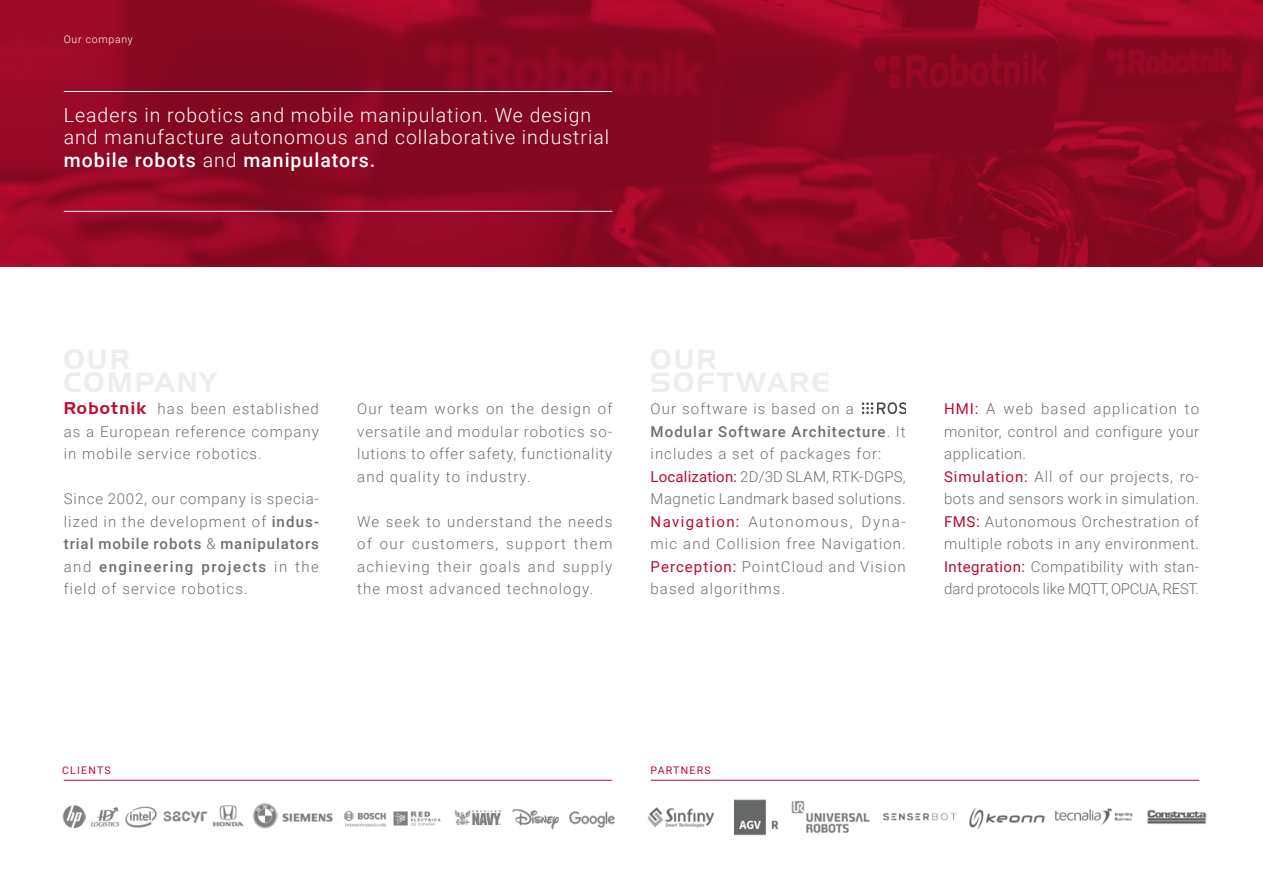
<style>
.page{position:relative;width:1263px;height:893px;background:#fff}
.page>*{position:absolute;margin:0;border:0;box-sizing:border-box;transform-origin:0 0}
.t1{font:300 19.5px/22.5px "Roboto";letter-spacing:.05em;color:#fff}
.t2{font:300 15px/22.5px "Roboto";letter-spacing:.065em;color:#6f6f6f;text-align:justify}
.t3{font:300 15px/22.5px "Roboto";letter-spacing:.04em;color:#6f6f6f}
.t4{font:300 15px/22.5px "Roboto";letter-spacing:.03em;color:#6f6f6f}
.t5{font:10.5px "Roboto";letter-spacing:.12em;color:#ba0c2f}
.t6{font:300 10.5px "Roboto";letter-spacing:.07em;color:#fff}
.s1{font-weight:500}
.s2{font-family:"Handel Gothic BT";font-weight:400;font-size:16.5px;color:#ba0c2f}
.s3{font-weight:400;color:#ba0c2f}
</style>
<div class="page">
<svg style="left:0;top:0;width:1263px;height:267px;background:#8f0823"></svg>
<img style="left:969px;top:779px;width:76px;height:51px">
<img style="left:735px;top:799px;width:44px;height:37px">
<img style="left:1147px;top:809px;width:59px;height:15px">
<img style="left:884px;top:813px;width:71px;height:8px">
<img style="left:648px;top:780px;width:67px;height:48px">
<img style="left:1054px;top:779px;width:80px;height:46px">
<img style="left:789px;top:779px;width:83px;height:54px">
<img style="left:62px;top:805px;width:24px;height:24px">
<img style="left:90px;top:807px;width:30px;height:20px">
<img style="left:125px;top:806px;width:32px;height:22px">
<img style="left:393px;top:811px;width:48px;height:15px">
<img style="left:163px;top:811px;width:45px;height:12px">
<img style="left:282px;top:813px;width:51px;height:9px">
<img style="left:454px;top:810px;width:47px;height:15px">
<img style="left:252px;top:803px;width:25px;height:25px">
<img style="left:343px;top:810px;width:43px;height:17px">
<img style="left:512px;top:809px;width:47px;height:21px">
<img style="left:569px;top:811px;width:46px;height:17px">
<img style="left:212px;top:805px;width:32px;height:22px">
<svg style="left:862px;top:402px;width:44px;height:12px"></svg>
<hr style="left:64px;top:91px;width:548px;height:1px;background:#fff">
<hr style="left:64px;top:211px;width:548px;height:1px;background:#fff">
<hr style="left:64px;top:780px;width:548px;height:1px;background:#ba0c2f">
<hr style="left:651px;top:780px;width:548px;height:1px;background:#ba0c2f">
<p class="t6" style="left:64px;top:32px;width:71px">Our company</p>
<h1 class="t1" style="left:64px;top:103px;width:547px">Leaders in robotics and mobile manipulation. We design and manufacture autonomous and collaborative industrial <span class="s1">mobile robots</span> and <span class="s1">manipulators.</span></h1>
<p class="t2" style="left:64px;top:397px;width:257px"><span class="s2">Robotnik</span> has been established as a European reference company in mobile service robotics.</p>
<p class="t2" style="left:64px;top:487px;width:257px">Since 2002, our company is specia&shy;lized in the development of <span class="s1">indus&shy;trial mobile robots</span> &amp; <span class="s1">manipulators </span>and <span class="s1">engineering projects</span> in the field of service robotics.</p>
<p class="t2" style="left:357px;top:397px;width:257px">Our team works on the design of versatile and modular robotics so&shy;lutions to offer safety, functionality and quality to industry.</p>
<p class="t2" style="left:357px;top:509px;width:257px">We seek to understand the needs of our customers, support them achieving their goals and supply the most advanced technology.</p>
<p class="t2" style="left:651px;top:509px;width:257px"><span class="s3">Navigation:</span> Autonomous, Dyna&shy;mic and Collision free Navigation.</p>
<p class="t2" style="left:651px;top:397px;width:257px;text-align:left">Our software is based on a<br><span class="s1">Modular Software Architecture</span>. It includes a set of packages for:</p>
<p class="t4" style="left:651px;top:464px;width:257px"><span class="s3">Localization:</span> 2D/3D SLAM, RTK-DGPS,<br>Magnetic Landmark based solutions.</p>
<p class="t2" style="left:651px;top:554px;width:257px"><span class="s3">Perception:</span> PointCloud and Vision based algorithms.</p>
<p class="t3" style="left:944px;top:397px;width:257px"><span class="s3">HMI:</span> A web based application to monitor, control and configure your application.<br><span class="s3">Simulation:</span> All of our projects, ro&shy;bots and sensors work in simulation.<br><span class="s3">FMS:</span> Autonomous Orchestration of multiple robots in any environment.<br><span class="s3">Integration:</span> Compatibility with stan&shy;dard protocols like MQTT, OPCUA, REST.</p>
<p class="t5" style="left:62px;top:763px;width:50px">CLIENTS</p>
<p class="t5" style="left:651px;top:763px;width:62px">PARTNERS</p>
</div>
